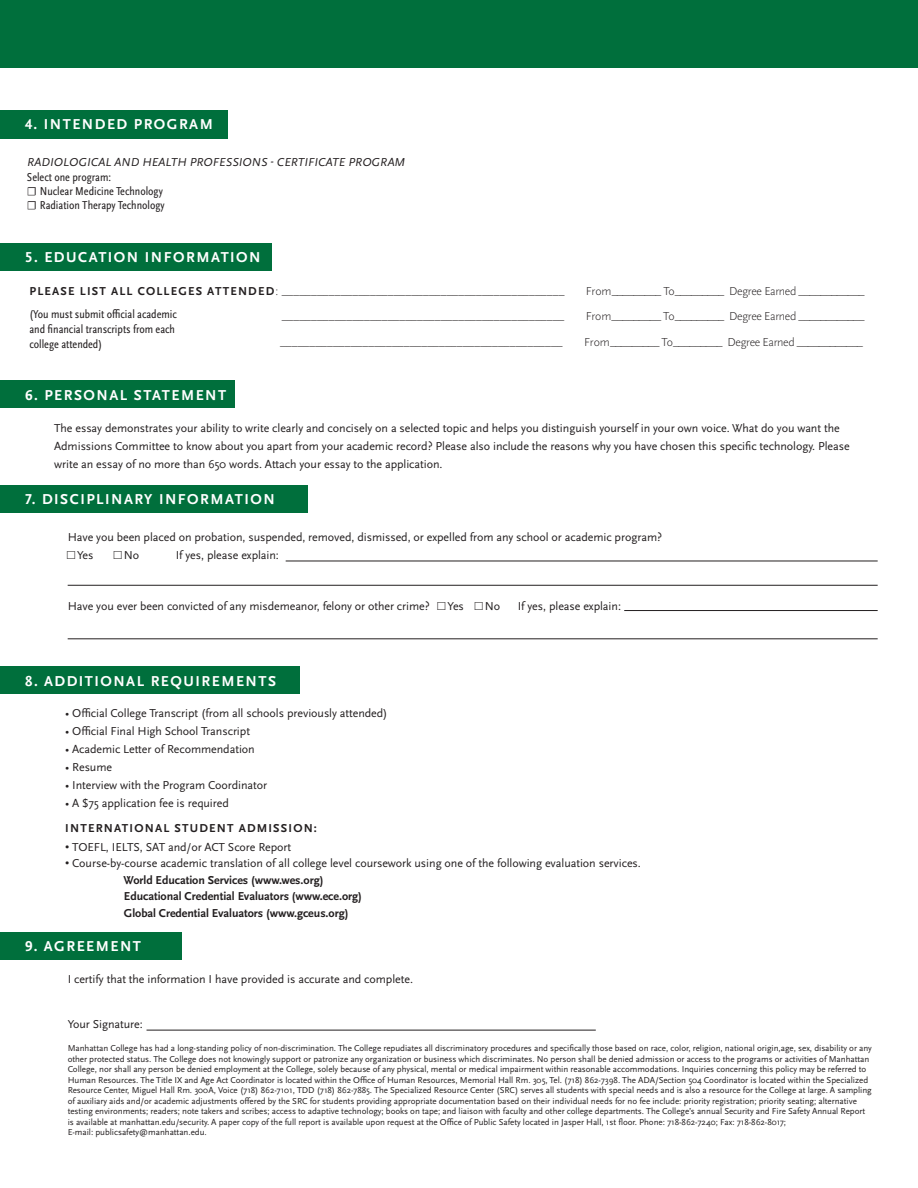
<style>
.page{position:relative;width:918px;height:1188px;background:#fff}
.page>*{position:absolute;margin:0;border:0;box-sizing:border-box;transform-origin:0 0}
.t1{font:700 15px "Scala Sans OT";letter-spacing:.1em;color:#fff}
.t2{font:12px/18px "Scala Sans OT";letter-spacing:-.005em;color:#231f20}
.t3{font:300 12px "Scala Sans OT";letter-spacing:-.03em;color:#231f20}
.t4{font:700 12px/16.5px "Scala Sans OT";letter-spacing:-.005em;color:#231f20}
.t5{font:condensed 12px/15px "Scala Sans OT";color:#231f20}
.t6{font:italic 12px "Scala Sans OT";letter-spacing:.01em;color:#231f20}
.t7{font:700 12px "Scala Sans OT";letter-spacing:.1em;color:#231f20}
.t8{font:9px/10.5px "Scala Sans OT";letter-spacing:-.005em;color:#231f20}
.s1{font-family:"Minion Pro";font-stretch:normal}
.s2{font-weight:700}
.s3{font-family:"Gill Sans"}
.s4{font-family:"Gill Sans";font-weight:400}
.s5{font-weight:400}
</style>
<div class="page">
<div style="left:0;top:243px;width:271px;height:28px;background:#006f3c"></div>
<div style="left:0;top:110px;width:227px;height:28px;background:#006f3c"></div>
<div style="left:0;top:381px;width:235px;height:27px;background:#006f3c"></div>
<div style="left:0;top:485px;width:308px;height:27px;background:#006f3c"></div>
<hr style="left:286px;top:561px;width:592px;height:1px;background:#231f20">
<hr style="left:68px;top:638px;width:810px;height:1px;background:#231f20">
<hr style="left:624px;top:610px;width:254px;height:1px;background:#231f20">
<hr style="left:68px;top:585px;width:810px;height:1px;background:#231f20">
<div style="left:0;top:932px;width:181px;height:27px;background:#006f3c"></div>
<hr style="left:147px;top:1030px;width:449px;height:1px;background:#231f20">
<div style="left:0;top:666px;width:299px;height:28px;background:#006f3c"></div>
<div style="left:0;top:0;width:918px;height:68px;background:#006f3c"></div>
<h1 class="t1" style="left:25px;top:116px;width:189px">4. INTENDED PROGRAM</h1>
<h2 class="t6" style="left:27px;top:156px;width:380px">RADIOLOGICAL AND HEALTH PROFESSIONS - CERTIFICATE PROGRAM</h2>
<h2 class="t5" style="left:27px;top:170px;width:139px;line-height:14.4px">Select one program:<br><span class="s1">☐</span> Nuclear Medicine Technology <span class="s1">☐</span> Radiation Therapy Technology</h2>
<h1 class="t1" style="left:25px;top:249px;width:237px">5. EDUCATION INFORMATION</h1>
<h2 class="t3" style="left:30px;top:285px;width:536px"><span class="s2">PLEASE LIST ALL COLLEGES ATTENDED</span>: ________________________________________________</h2>
<h2 class="t3" style="left:586px;top:285px;width:280px">From_________ To_________ Degree Earned ____________</h2>
<h2 class="t3" style="left:282px;top:310px;width:284px">________________________________________________</h2>
<h2 class="t3" style="left:586px;top:310px;width:280px">From_________ To_________ Degree Earned ____________</h2>
<h2 class="t3" style="left:280px;top:336px;width:284px">________________________________________________</h2>
<h2 class="t3" style="left:584px;top:336px;width:280px">From_________ To_________ Degree Earned ____________</h2>
<h2 class="t5" style="left:30px;top:307px;width:149px">(You must submit official academic and financial transcripts from each college attended)</h2>
<h1 class="t1" style="left:25px;top:387px;width:203px">6. PERSONAL STATEMENT</h1>
<p class="t2" style="left:54px;top:419px;width:797px">The essay demonstrates your ability to write clearly and concisely on a selected topic and helps you distinguish yourself in your own voice. What do you want the<br>Admissions Committee to know about you apart from your academic record? Please also include the reasons why you have chosen this specific technology. Please write an essay of no more than 650 words. Attach your essay to the application.</p>
<h1 class="t1" style="left:25px;top:491px;width:251px">7. DISCIPLINARY INFORMATION</h1>
<h2 class="t2" style="left:68px;top:529px;width:596px">Have you been placed on probation, suspended, removed, dismissed, or expelled from any school or academic program?</h2>
<h2 class="t2" style="left:65px;top:547px;width:30px"><span class="s2">□</span>Yes</h2>
<h2 class="t2" style="left:112px;top:547px;width:29px"><span class="s2">□</span>No</h2>
<h2 class="t2" style="left:176px;top:547px;width:105px">If yes, please explain:</h2>
<h2 class="t2" style="left:68px;top:598px;width:434px">Have you ever been convicted of any misdemeanor, felony or other crime? <span class="s2">□</span>Yes <span class="s2">□</span>No</h2>
<h2 class="t2" style="left:518px;top:598px;width:105px">If yes, please explain:</h2>
<h1 class="t1" style="left:25px;top:672px;width:252px">8. ADDITIONAL REQUIREMENTS</h1>
<h2 class="t2" style="left:65px;top:704px;width:324px">• Official College Transcript (from all schools previously attended)</h2>
<h2 class="t2" style="left:65px;top:722px;width:186px">• Official Final High School Transcript</h2>
<h2 class="t2" style="left:65px;top:740px;width:191px">• Academic Letter of Recommendation</h2>
<h2 class="t2" style="left:65px;top:758px;width:48px">• Resume</h2>
<h2 class="t2" style="left:65px;top:776px;width:204px">• Interview with the Program Coordinator</h2>
<h2 class="t2" style="left:65px;top:794px;width:165px">• A $75 application fee is required</h2>
<h2 class="t7" style="left:65px;top:821px;width:253px">INTERNATIONAL STUDENT ADMISSION:</h2>
<h2 class="t2" style="left:65px;top:838px;width:228px"><span class="s3">•</span> TOEFL, IELTS, SAT and/or ACT Score Report</h2>
<p class="t4" style="left:124px;top:855px;width:519px;text-indent:-58px"><span class="s4">•</span> <span class="s5">Course-by-course academic translation of all college level coursework using one of the following evaluation services.<br></span>World Education Services (www.wes.org)<br>Educational Credential Evaluators (www.ece.org)<br>Global Credential Evaluators (www.gceus.org)</p>
<h1 class="t1" style="left:25px;top:938px;width:117px">9. AGREEMENT</h1>
<h2 class="t2" style="left:68px;top:971px;width:347px">I certify that the information I have provided is accurate and complete.</h2>
<h2 class="t2" style="left:68px;top:1016px;width:77px">Your Signature:</h2>
<p class="t8" style="left:68px;top:1043px;width:806px">Manhattan College has had a long-standing policy of non-discrimination. The College repudiates all discriminatory procedures and specifically those based on race, color, religion, national origin,age, sex, disability or any other protected status. The College does not knowingly support or patronize any organization or business which discriminates. No person shall be denied admission or access to the programs or activities of Manhattan College, nor shall any person be denied employment at the College, solely because of any physical, mental or medical impairment within reasonable accommodations. Inquiries concerning this policy may be referred to Human Resources. The Title IX and Age Act Coordinator is located within the Office of Human Resources, Memorial Hall Rm. 305, Tel. (718) 862-7398. The ADA/Section 504 Coordinator is located within the Specialized Resource Center, Miguel Hall Rm. 300A, Voice (718) 862-7101, TDD (718) 862-7885. The Specialized Resource Center (SRC) serves all students with special needs and is also a resource for the College at large. A sampling of auxiliary aids and/or academic adjustments offered by the SRC for students providing appropriate documentation based on their individual needs for no fee include: priority registration; priority seating; alternative testing environments; readers; note takers and scribes; access to adaptive technology; books on tape; and liaison with faculty and other college departments. The College’s annual Security and Fire Safety Annual Report is available at manhattan.edu/security. A paper copy of the full report is available upon request at the Office of Public Safety located in Jasper Hall, 1st floor. Phone: 718-862-7240; Fax: 718-862-8017;<br>E-mail: publicsafety@manhattan.edu.</p>
</div>
